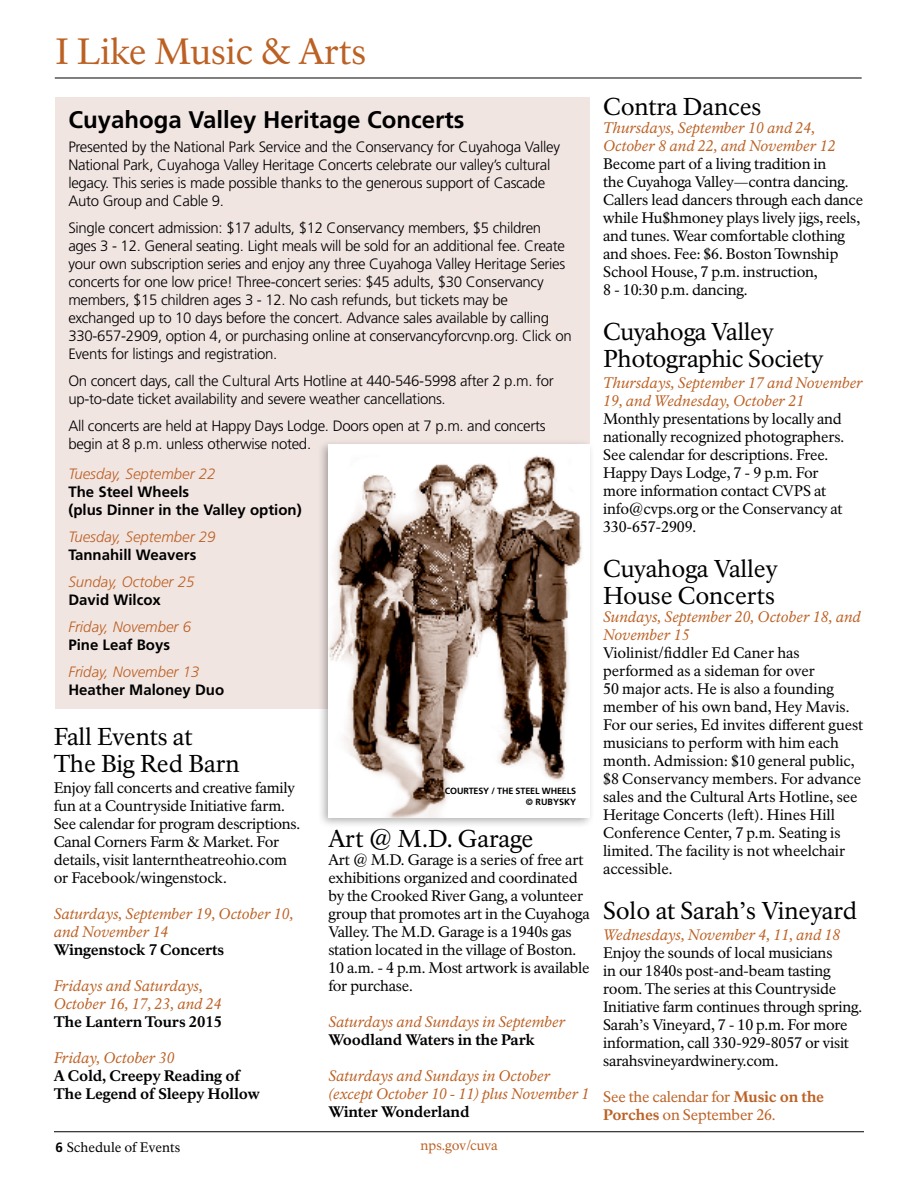
<style>
.page{position:relative;width:918px;height:1188px;background:#fff}
.page>*{position:absolute;margin:0;border:0;box-sizing:border-box;transform-origin:0 0}
.t1{font:36px "NPS Rawlinson OT";letter-spacing:-.005em;color:#bc6124}
.t2{font:24px/27px "NPS Rawlinson OT";letter-spacing:-.01em;color:#000}
.t3{font:700 24px "Frutiger LT Std";color:#000}
.t4{font:15px/18px "NPS Rawlinson OT";letter-spacing:-.01em;color:#000}
.t5{font:300 15px/18px "Frutiger LT Std";letter-spacing:-.02em;color:#000}
.t6{font:italic 15px/18px "NPS Rawlinson OT";color:#bc6124}
.t7{font:800 15px/18px "NPS Rawlinson OT";letter-spacing:-.01em;color:#000}
.t8{font:700 15px/18px "Frutiger LT Std";color:#000}
.t9{font:italic 300 15px "Frutiger LT Std";color:#bc6124}
.t10{font:15px/18px "NPS Rawlinson OT";letter-spacing:-.01em;color:#bc6124}
.t11{font:13.5px "NPS Rawlinson OT";color:#000}
.t12{font:13.5px "NPS Rawlinson OT";letter-spacing:-.01em;color:#bc6124}
.t13{font:700 9px/10.8px "Frutiger LT Std";letter-spacing:-.015em;color:#000;text-align:right}
.s1{font-family:"Frutiger LT Std";font-weight:700}
.s2{font-weight:800}
</style>
<div class="page">
<hr style="left:54px;top:1131px;width:810px;height:1px;background:#000">
<hr style="left:55px;top:78px;width:807px;height:1px;background:#000">
<div style="left:55px;top:97px;width:535px;height:612px;background:#f1e5e2"></div>
<div style="left:317px;top:440px;width:278px;height:388px;background:#000;opacity:.32"></div>
<img style="left:328px;top:445px;width:262px;height:372px">
<h1 class="t1" style="left:56px;top:30px;width:312px">I Like Music &amp; Arts</h1>
<h2 class="t3" style="left:68px;top:106px;width:398px">Cuyahoga Valley Heritage Concerts</h2>
<p class="t5" style="left:68px;top:138px;width:493px">Presented by the National Park Service and the Conservancy for Cuyahoga Valley National Park, Cuyahoga Valley Heritage Concerts celebrate our valley’s cultural legacy. This series is made possible thanks to the generous support of Cascade Auto Group and Cable 9.</p>
<p class="t5" style="left:68px;top:219px;width:505px">Single concert admission: $17 adults, $12 Conservancy members, $5 children ages 3 - 12. General seating. Light meals will be sold for an additional fee. Create your own subscription series and enjoy any three Cuyahoga Valley Heritage Series concerts for one low price! Three-concert series: $45 adults, $30 Conservancy members, $15 children ages 3 - 12. No cash refunds, but tickets may be exchanged up to 10 days before the concert. Advance sales available by calling 330-657-2909, option 4, or purchasing online at conservancyforcvnp.org. Click on Events for listings and registration.</p>
<p class="t5" style="left:68px;top:372px;width:487px">On concert days, call the Cultural Arts Hotline at 440-546-5998 after 2 p.m. for up-to-date ticket availability and severe weather cancellations.</p>
<p class="t5" style="left:68px;top:417px;width:479px">All concerts are held at Happy Days Lodge. Doors open at 7 p.m. and concerts begin at 8 p.m. unless otherwise noted.</p>
<p class="t9" style="left:68px;top:465px;width:149px">Tuesday, September 22</p>
<p class="t8" style="left:68px;top:483px;width:235px">The Steel Wheels<br>(plus Dinner in the Valley option)</p>
<p class="t9" style="left:68px;top:528px;width:149px">Tuesday, September 29</p>
<p class="t8" style="left:68px;top:546px;width:130px">Tannahill Weavers</p>
<p class="t9" style="left:68px;top:573px;width:128px">Sunday, October 25</p>
<p class="t8" style="left:68px;top:591px;width:94px">David Wilcox</p>
<p class="t9" style="left:68px;top:618px;width:124px">Friday, November 6</p>
<p class="t8" style="left:68px;top:636px;width:103px">Pine Leaf Boys</p>
<p class="t9" style="left:68px;top:663px;width:133px">Friday, November 13</p>
<p class="t8" style="left:68px;top:681px;width:157px">Heather Maloney Duo</p>
<h2 class="t2" style="left:54px;top:723px;width:188px">Fall Events at<br>The Big Red Barn</h2>
<p class="t4" style="left:54px;top:779px;width:248px">Enjoy fall concerts and creative family fun at a Countryside Initiative farm.<br>See calendar for program descriptions.<br>Canal Corners Farm &amp; Market. For details, visit lanterntheatreohio.com or Facebook/wingenstock.</p>
<p class="t6" style="left:54px;top:905px;width:242px">Saturdays, September 19, October 10, and November 14</p>
<p class="t7" style="left:54px;top:941px;width:172px">Wingenstock 7 Concerts</p>
<p class="t6" style="left:54px;top:977px;width:170px">Fridays and Saturdays,<br>October 16, 17, 23, and 24</p>
<p class="t7" style="left:54px;top:1013px;width:170px">The Lantern Tours 2015</p>
<p class="t6" style="left:54px;top:1049px;width:123px">Friday, October 30</p>
<p class="t7" style="left:54px;top:1067px;width:208px">A Cold, Creepy Reading of<br>The Legend of Sleepy Hollow</p>
<p class="t13" style="left:445px;top:786px;width:133px">COURTESY / THE STEEL WHEELS © RUBYSKY</p>
<h2 class="t2" style="left:328px;top:826px;width:206px">Art @ M.D. Garage</h2>
<p class="t4" style="left:328px;top:851px;width:263px">Art @ M.D. Garage is a series of free art exhibitions organized and coordinated by the Crooked River Gang, a volunteer group that promotes art in the Cuyahoga Valley. The M.D. Garage is a 1940s gas station located in the village of Boston.<br>10 a.m. - 4 p.m. Most artwork is available for purchase.</p>
<p class="t6" style="left:328px;top:1013px;width:239px">Saturdays and Sundays in September</p>
<p class="t7" style="left:328px;top:1031px;width:208px">Woodland Waters in the Park</p>
<p class="t6" style="left:328px;top:1067px;width:263px">Saturdays and Sundays in October (except October 10 - 11) plus November 1</p>
<p class="t7" style="left:328px;top:1103px;width:143px">Winter Wonderland</p>
<p class="t11" style="left:56px;top:1139px;width:126px"><span class="s1">6</span> Schedule of Events</p>
<p class="t12" style="left:420px;top:1138px;width:79px">nps.gov/cuva</p>
<h2 class="t2" style="left:603px;top:93px;width:160px">Contra Dances</h2>
<p class="t6" style="left:603px;top:119px;width:234px">Thursdays, September 10 and 24,<br>October 8 and 22, and November 12</p>
<p class="t4" style="left:603px;top:155px;width:262px">Become part of a living tradition in<br>the Cuyahoga Valley—contra dancing.<br>Callers lead dancers through each dance while Hu$hmoney plays lively jigs, reels, and tunes. Wear comfortable clothing and shoes. Fee: $6. Boston Township School House, 7 p.m. instruction,<br>8 - 10:30 p.m. dancing.</p>
<h2 class="t2" style="left:603px;top:318px;width:222px">Cuyahoga Valley<br>Photographic Society</h2>
<p class="t6" style="left:603px;top:374px;width:261px">Thursdays, September 17 and November<br>19, and Wednesday, October 21</p>
<p class="t4" style="left:603px;top:410px;width:243px">Monthly presentations by locally and nationally recognized photographers.<br>See calendar for descriptions. Free.<br>Happy Days Lodge, 7 - 9 p.m. For more information contact CVPS at info@cvps.org or the Conservancy at<br>330-657-2909.</p>
<h2 class="t2" style="left:603px;top:555px;width:176px">Cuyahoga Valley<br>House Concerts</h2>
<p class="t6" style="left:603px;top:608px;width:259px">Sundays, September 20, October 18, and<br>November 15</p>
<p class="t4" style="left:603px;top:644px;width:262px">Violinist/fiddler Ed Caner has performed as a sideman for over<br>50 major acts. He is also a founding member of his own band, Hey Mavis.<br>For our series, Ed invites different guest musicians to perform with him each month. Admission: $10 general public, $8 Conservancy members. For advance sales and the Cultural Arts Hotline, see Heritage Concerts (left). Hines Hill Conference Center, 7 p.m. Seating is limited. The facility is not wheelchair accessible.</p>
<h2 class="t2" style="left:603px;top:897px;width:255px">Solo at Sarah’s Vineyard</h2>
<p class="t6" style="left:603px;top:926px;width:239px">Wednesdays, November 4, 11, and 18</p>
<p class="t4" style="left:603px;top:944px;width:261px">Enjoy the sounds of local musicians<br>in our 1840s post-and-beam tasting room. The series at this Countryside Initiative farm continues through spring.<br>Sarah’s Vineyard, 7 - 10 p.m. For more information, call 330-929-8057 or visit sarahsvineyardwinery.com.</p>
<p class="t10" style="left:603px;top:1088px;width:223px">See the calendar for <span class="s2">Music on the<br>Porches</span> on September 26.</p>
</div>
